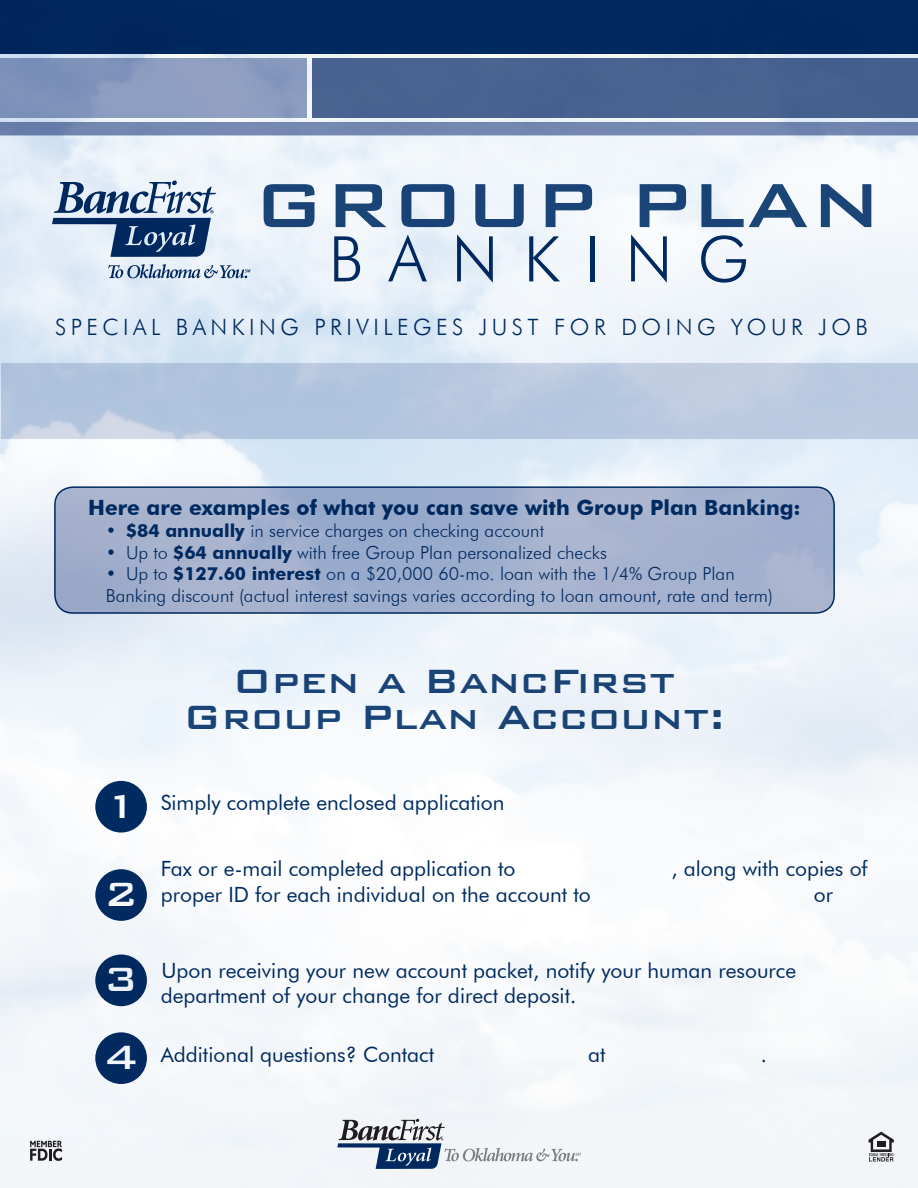
<style>
.page{position:relative;width:918px;height:1188px;background:#fff}
.page>*{position:absolute;margin:0;border:0;box-sizing:border-box;transform-origin:0 0}
.t1{font:500 83.1px "Bank Gothic BT";color:#1c4779}
.t2{font:300 63px "Futura BT";color:#002c62}
.t3{font:500 45px/36px "Bank Gothic BT";color:#1c4779;text-align:center}
.t4{font:500 45px "Bank Gothic BT";color:#fff}
.t5{font:300 22.5px "Futura BT";letter-spacing:.2em;color:#002c62}
.t6{font:21px/25.2px "Futura BT";color:#002c62}
.t7{font:700 21px "Futura BT";color:#002c62}
.t8{font:300 18px/21.6px "Futura BT";color:#002c62}
.s1{font-weight:700}
.s2{font-family:"Bank Gothic BT";font-weight:500;font-size:45px;color:#fff}
</style>
<div class="page">
<img style="left:0;top:0;width:918px;height:1188px">
<h1 class="t1" style="left:254px;top:160px;width:630px">G roup Plan</h1>
<h2 class="t2" style="left:329px;top:221px;width:114px">B an</h2>
<h2 class="t2" style="left:524px;top:221px;width:115px">k ing</h2>
<p class="t5" style="left:55px;top:313px;width:32px">Special</p>
<p class="t5" style="left:176px;top:313px;width:17px">ban</p>
<p class="t5" style="left:232px;top:313px;width:34px">king</p>
<p class="t5" style="left:314px;top:313px;width:16px">privileges</p>
<p class="t5" style="left:479px;top:313px;width:29px">just</p>
<p class="t5" style="left:554px;top:313px;width:18px">for</p>
<p class="t5" style="left:621px;top:313px;width:20px">doing</p>
<p class="t5" style="left:731px;top:313px;width:36px">your</p>
<p class="t5" style="left:819px;top:313px;width:31px">job</p>
<p class="t7" style="left:88px;top:495px;width:714px">Here are examples of what you can save with Group Plan Banking:</p>
<p class="t8" style="left:106px;top:520px;width:440px">• <span class="s1">$84 annually</span> in service charges on checking account</p>
<p class="t8" style="left:106px;top:541px;width:503px">• Up to <span class="s1">$64 annually</span> with free Group Plan personalized checks</p>
<p class="t8" style="left:106px;top:563px;width:669px">• Up to <span class="s1">$127.60 interest</span> on a $20,000 60-mo. loan with the 1/4% Group Plan<br>Banking discount (actual interest savings varies according to loan amount, rate and term)</p>
<h3 class="t4" style="left:104px;top:781px;width:36px">1</h3>
<h3 class="t4" style="left:104px;top:870px;width:36px">2</h3>
<h3 class="t4" style="left:104px;top:955px;width:36px">3</h3>
<h3 class="t3" style="left:183px;top:662px;width:543px">O pen a BancFirst<br>G roup Plan Account:</h3>
<p class="t6" style="left:161px;top:789px;width:345px">Simply complete enclosed application</p>
<p class="t6" style="left:161px;top:856px;width:356px">Fax or e-mail completed application to</p>
<p class="t6" style="left:671px;top:856px;width:198px">, along with copies of</p>
<p class="t6" style="left:161px;top:881px;width:432px">proper ID for each individual on the account to</p>
<p class="t6" style="left:814px;top:881px;width:21px">or</p>
<p class="t6" style="left:161px;top:958px;width:637px">Upon receiving your new account packet, notify your human resource department of your change for direct deposit.</p>
<p class="t6" style="left:104px;top:1042px;width:332px"><span class="s2">4</span> Additional questions? Contact</p>
<p class="t6" style="left:588px;top:1042px;width:19px">at</p>
<p class="t6" style="left:761px;top:1042px;width:8px">.</p>
</div>
